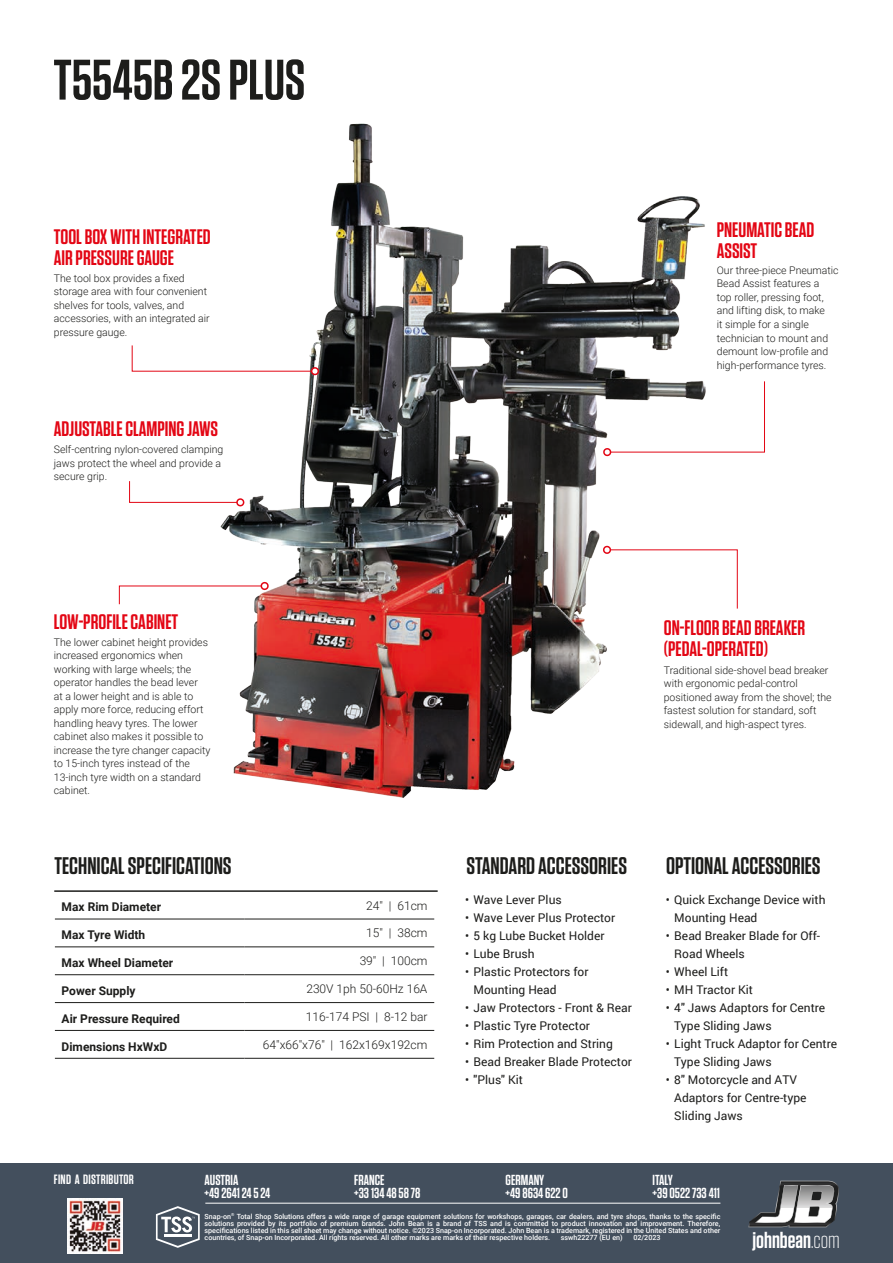
<style>
.page{position:relative;width:893px;height:1263px;background:#fff}
.page>*{position:absolute;margin:0;border:0;box-sizing:border-box;transform-origin:0 0}
.t1{font:600 57px "Tungsten";letter-spacing:-.005em;color:#1d1d1b}
.t2{font:600 24px "Tungsten";color:#1d1d1b}
.t3{font:600 22.8px "Tungsten";color:#fff}
.t4{font:600 21px/21px "Tungsten";color:#e30614}
.t5{font:600 14.55px "Tungsten";color:#fff}
.t6{font:600 13.5px "Tungsten";letter-spacing:.02em;color:#fff}
.t7{font:12px/18px "Roboto";color:#1d1d1b}
.t8{font:700 12px "Roboto";color:#1d1d1b}
.t9{font:300 12px "Roboto";color:#1d1d1b}
.t10{font:300 10.5px/13.5px "Roboto";color:#1d1d1b}
.t11{font:500 7.2px/7.2px "Roboto";color:#fff;text-align:justify}
.s1{font-weight:300}
</style>
<div class="page">
<img style="left:220px;top:123px;width:485px;height:675px">
<div style="left:0;top:1164px;width:893px;height:99px;background:#434f5d"></div>
<svg style="left:748px;top:1181px;width:91px;height:46px"></svg>
<img style="left:67px;top:1198px;width:56px;height:56px">
<hr style="left:55px;top:919px;width:190px;height:1px;background:#1d1d1b">
<hr style="left:245px;top:919px;width:189px;height:1px;background:#1d1d1b">
<hr style="left:55px;top:946px;width:190px;height:1px;background:#1d1d1b">
<hr style="left:245px;top:946px;width:189px;height:1px;background:#1d1d1b">
<hr style="left:55px;top:974px;width:190px;height:1px;background:#1d1d1b">
<hr style="left:245px;top:974px;width:189px;height:1px;background:#1d1d1b">
<hr style="left:55px;top:1002px;width:190px;height:1px;background:#1d1d1b">
<hr style="left:245px;top:1002px;width:189px;height:1px;background:#1d1d1b">
<hr style="left:55px;top:1030px;width:190px;height:1px;background:#1d1d1b">
<hr style="left:245px;top:1030px;width:189px;height:1px;background:#1d1d1b">
<hr style="left:55px;top:1058px;width:190px;height:1px;background:#1d1d1b">
<hr style="left:245px;top:1058px;width:189px;height:1px;background:#1d1d1b">
<hr style="left:54px;top:890px;width:384px;height:2px;background:#1d1d1b">
<svg style="left:601px;top:381px;width:164px;height:76px"></svg>
<svg style="left:131px;top:345px;width:190px;height:31px"></svg>
<svg style="left:129px;top:480px;width:117px;height:27px"></svg>
<svg style="left:119px;top:581px;width:151px;height:24px"></svg>
<svg style="left:601px;top:545px;width:137px;height:64px"></svg>
<svg style="left:156px;top:1206px;width:44px;height:42px"></svg>
<hr style="left:165px;top:1234px;width:27px;height:3px;background:#fff">
<hr style="left:205px;top:1203px;width:515px;height:1px;background:#fff">
<p class="t1" style="left:53px;top:50px;width:253px">T5545B 2S PLUS</p>
<p class="t4" style="left:54px;top:227px;width:158px">TOOL BOX WITH INTEGRATED<br>AIR PRESSURE GAUGE</p>
<p class="t10" style="left:54px;top:271px;width:157px">The tool box provides a fixed storage area with four convenient shelves for tools, valves, and accessories, with an integrated air pressure gauge.</p>
<p class="t4" style="left:54px;top:418px;width:166px">ADJUSTABLE CLAMPING JAWS</p>
<p class="t10" style="left:54px;top:442px;width:171px">Self-centring nylon-covered clamping jaws protect the wheel and provide a secure grip.</p>
<p class="t4" style="left:54px;top:612px;width:126px">LOW-PROFILE CABINET</p>
<p class="t10" style="left:54px;top:635px;width:158px">The lower cabinet height provides increased ergonomics when working with large wheels; the operator handles the bead lever<br>at a lower height and is able to apply more force, reducing effort handling heavy tyres. The lower cabinet also makes it possible to increase the tyre changer capacity to 15-inch tyres instead of the<br>13-inch tyre width on a standard cabinet.</p>
<p class="t4" style="left:717px;top:219px;width:99px">PNEUMATIC BEAD<br>ASSIST</p>
<p class="t10" style="left:717px;top:263px;width:123px">Our three-piece Pneumatic<br>Bead Assist features a<br>top roller, pressing foot, and lifting disk, to make<br>it simple for a single technician to mount and demount low-profile and high-performance tyres.</p>
<p class="t4" style="left:664px;top:617px;width:143px">ON-FLOOR BEAD BREAKER (PEDAL-OPERATED)</p>
<p class="t10" style="left:664px;top:663px;width:169px">Traditional side-shovel bead breaker with ergonomic pedal-control positioned away from the shovel; the fastest solution for standard, soft sidewall, and high-aspect tyres.</p>
<p class="t2" style="left:55px;top:853px;width:179px">TECHNICAL SPECIFICATIONS</p>
<p class="t2" style="left:466px;top:853px;width:162px">STANDARD ACCESSORIES</p>
<p class="t2" style="left:666px;top:853px;width:156px">OPTIONAL ACCESSORIES</p>
<p class="t8" style="left:62px;top:899px;width:101px">Max Rim Diameter</p>
<p class="t9" style="left:366px;top:897px;width:63px">24" | 61cm</p>
<p class="t8" style="left:62px;top:926px;width:85px">Max Tyre Width</p>
<p class="t9" style="left:366px;top:925px;width:63px">15" | 38cm</p>
<p class="t8" style="left:62px;top:954px;width:113px">Max Wheel Diameter</p>
<p class="t9" style="left:360px;top:953px;width:69px">39" | 100cm</p>
<p class="t8" style="left:62px;top:982px;width:75px">Power Supply</p>
<p class="t9" style="left:306px;top:980px;width:123px">230V 1ph 50-60Hz 16A</p>
<p class="t8" style="left:62px;top:1010px;width:120px">Air Pressure Required</p>
<p class="t9" style="left:306px;top:1008px;width:123px">116-174 PSI | 8-12 bar</p>
<p class="t8" style="left:62px;top:1038px;width:107px">Dimensions HxWxD</p>
<p class="t9" style="left:263px;top:1036px;width:166px">64"x66"x76" | 162x169x192cm</p>
<p class="t7" style="left:465px;top:890px;width:98px">• Wave Lever Plus</p>
<p class="t7" style="left:465px;top:908px;width:152px">• Wave Lever Plus Protector</p>
<p class="t7" style="left:465px;top:926px;width:141px">• 5 kg Lube Bucket Holder</p>
<p class="t7" style="left:465px;top:944px;width:71px">• Lube Brush</p>
<p class="t7" style="left:474px;top:962px;width:116px;text-indent:-9px">• Plastic Protectors for<br>Mounting Head</p>
<p class="t7" style="left:465px;top:998px;width:168px">• Jaw Protectors - Front &amp; Rear</p>
<p class="t7" style="left:465px;top:1016px;width:126px">• Plastic Tyre Protector</p>
<p class="t7" style="left:465px;top:1034px;width:149px">• Rim Protection and String</p>
<p class="t7" style="left:465px;top:1052px;width:168px">• Bead Breaker Blade Protector</p>
<p class="t7" style="left:465px;top:1070px;width:60px">• "Plus" Kit</p>
<p class="t7" style="left:674px;top:891px;width:153px;text-indent:-9px">• Quick Exchange Device with<br>Mounting Head</p>
<p class="t7" style="left:674px;top:927px;width:147px;text-indent:-9px">• Bead Breaker Blade for Off-<br>Road Wheels</p>
<p class="t7" style="left:666px;top:963px;width:64px">• Wheel Lift</p>
<p class="t7" style="left:666px;top:981px;width:89px">• MH Tractor Kit</p>
<p class="t7" style="left:674px;top:999px;width:152px;text-indent:-9px">• 4" Jaws Adaptors for Centre<br>Type Sliding Jaws</p>
<p class="t7" style="left:674px;top:1035px;width:164px;text-indent:-9px">• Light Truck Adaptor for Centre<br>Type Sliding Jaws</p>
<p class="t7" style="left:674px;top:1071px;width:134px;text-indent:-9px">• 8" Motorcycle and ATV<br>Adaptors for Centre-type<br>Sliding Jaws</p>
<p class="t6" style="left:54px;top:1172px;width:82px">FIND A DISTRIBUTOR</p>
<p class="t5" style="left:205px;top:1172px;width:35px">AUSTRIA</p>
<p class="t5" style="left:205px;top:1185px;width:67px">+49 2641 24 5 24</p>
<p class="t5" style="left:354px;top:1172px;width:32px">FRANCE</p>
<p class="t5" style="left:354px;top:1185px;width:68px">+33 134 48 58 78</p>
<p class="t5" style="left:506px;top:1172px;width:40px">GERMANY</p>
<p class="t5" style="left:506px;top:1185px;width:64px">+49 8634 622 0</p>
<p class="t5" style="left:653px;top:1172px;width:22px">ITALY</p>
<p class="t5" style="left:653px;top:1185px;width:69px">+39 0522 733 411</p>
<p class="t11" style="left:205px;top:1212px;width:517px">Snap-on<sup>®</sup> Total Shop Solutions offers a wide range of garage equipment solutions for workshops, garages, car dealers, and tyre shops, thanks to the specific solutions provided by its portfolio of premium brands. John Bean is a brand of TSS and is committed to product innovation and improvement. Therefore, specifications listed in this sell sheet may change without notice. ©2023 Snap-on Incorporated. John Bean is a trademark, registered in the United States and other countries, of Snap-on Incorporated. All rights reserved. All other marks are marks of their respective holders.</p>
<p class="t11" style="left:561px;top:1233px;width:63px">sswh22277 (EU en)</p>
<p class="t11" style="left:633px;top:1233px;width:29px">02/2023</p>
<p class="t3" style="left:752px;top:1228px;width:89px">johnbean<span class="s1">.com</span></p>
</div>
